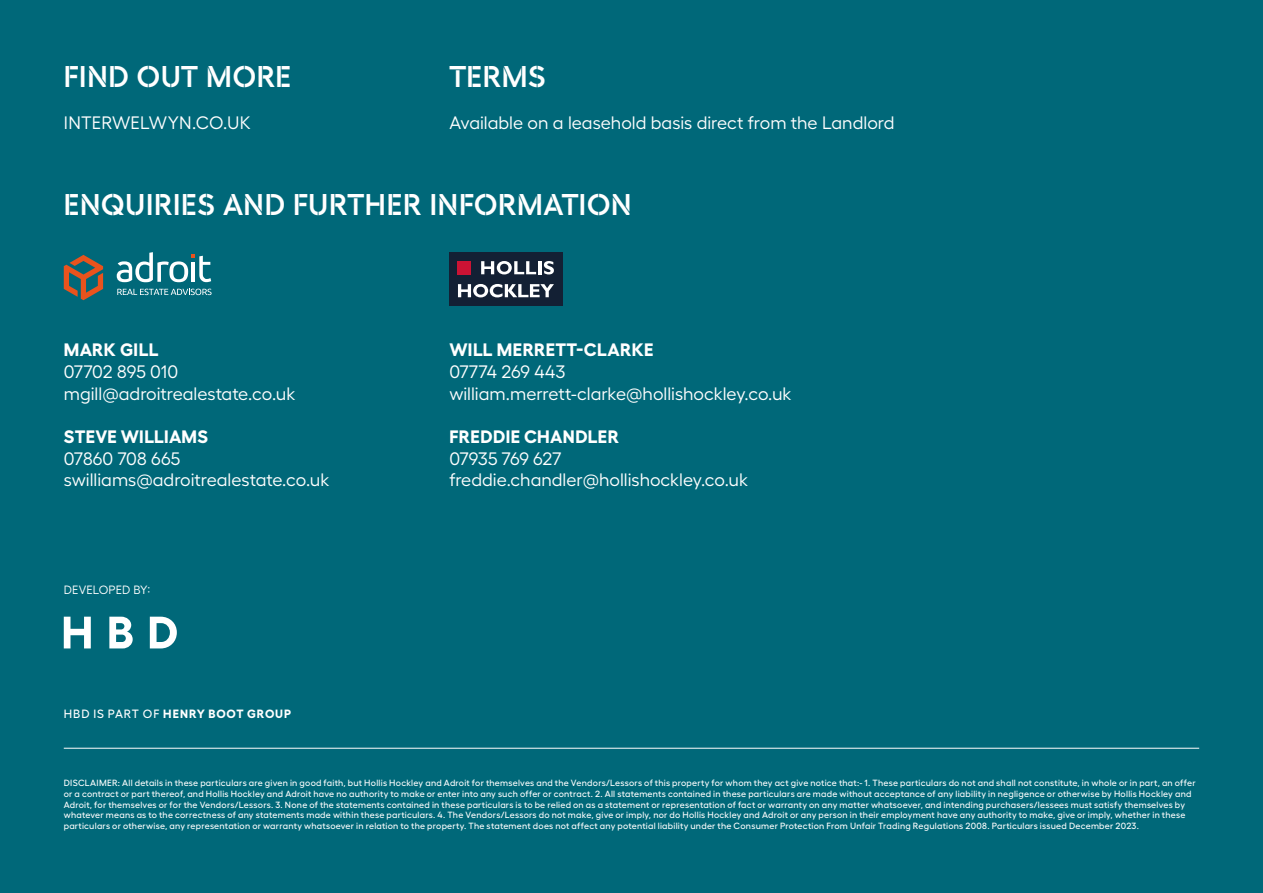
<style>
.page{position:relative;width:1263px;height:893px;background:#006879}
.page>*{position:absolute;margin:0;border:0;box-sizing:border-box;transform-origin:0 0}
.t1{font:600 30px "HBD Stencil";letter-spacing:.025em;color:#fff}
.t2{font:18px/21.6px "Hellix";color:#fff}
.t3{font:700 18px "Hellix";letter-spacing:.015em;color:#fff}
.t4{font:700 12px "Hellix";letter-spacing:.07em;color:#fff}
.t5{font:12px "Hellix";letter-spacing:.01em;color:#fff}
.t6{font:500 9px/10.8px "Hellix";letter-spacing:.025em;color:#fff}
.s1{font-weight:500}
</style>
<div class="page">
<div style="left:449px;top:252px;width:113px;height:54px;background:#132034"></div>
<div style="left:458px;top:261px;width:13px;height:13px;background:#cb1334"></div>
<svg style="left:481px;top:261px;width:73px;height:13px"></svg>
<svg style="left:458px;top:284px;width:96px;height:13px"></svg>
<svg style="left:117px;top:252px;width:94px;height:30px"></svg>
<svg style="left:117px;top:289px;width:95px;height:6px"></svg>
<svg style="left:64px;top:255px;width:39px;height:45px"></svg>
<svg style="left:64px;top:617px;width:27px;height:31px"></svg>
<svg style="left:109px;top:617px;width:24px;height:31px"></svg>
<svg style="left:150px;top:617px;width:27px;height:31px"></svg>
<hr style="left:64px;top:748px;width:1135px;height:1px;background:#fff">
<h1 class="t1" style="left:64px;top:62px;width:229px">FIND OUT MORE</h1>
<h1 class="t1" style="left:449px;top:62px;width:98px">TERMS</h1>
<h2 class="t2" style="left:64px;top:110px;width:188px">INTERWELWYN.CO.UK</h2>
<h2 class="t2" style="left:449px;top:110px;width:447px">Available on a leasehold basis direct from the Landlord</h2>
<h1 class="t1" style="left:64px;top:190px;width:569px">ENQUIRIES AND FURTHER INFORMATION</h1>
<h2 class="t3" style="left:64px;top:336px;width:96px">MARK GILL</h2>
<h2 class="t2" style="left:64px;top:359px;width:233px">07702 895 010 mgill@adroitrealestate.co.uk</h2>
<h2 class="t3" style="left:64px;top:422px;width:146px">STEVE WILLIAMS</h2>
<h2 class="t2" style="left:64px;top:446px;width:267px">07860 708 665 swilliams@adroitrealestate.co.uk</h2>
<h3 class="t5" style="left:64px;top:580px;width:88px">DEVELOPED BY:</h3>
<h3 class="t4" style="left:64px;top:704px;width:229px"><span class="s1">HBD IS PART OF</span> HENRY BOOT GROUP</h3>
<h2 class="t3" style="left:449px;top:336px;width:206px">WILL MERRETT-CLARKE</h2>
<h2 class="t2" style="left:449px;top:359px;width:344px">07774 269 443 william.merrett-clarke@hollishockley.co.uk</h2>
<h2 class="t3" style="left:449px;top:422px;width:171px">FREDDIE CHANDLER</h2>
<h2 class="t2" style="left:449px;top:446px;width:300px">07935 769 627 freddie.chandler@hollishockley.co.uk</h2>
<p class="t6" style="left:64px;top:776px;width:1133px">DISCLAIMER: All details in these particulars are given in good faith, but Hollis Hockley and Adroit for themselves and the Vendors/Lessors of this property for whom they act give notice that:- 1. These particulars do not and shall not constitute, in whole or in part, an offer or a contract or part thereof, and Hollis Hockley and Adroit have no authority to make or enter into any such offer or contract. 2. All statements contained in these particulars are made without acceptance of any liability in negligence or otherwise by Hollis Hockley and Adroit, for themselves or for the Vendors/Lessors. 3. None of the statements contained in these particulars is to be relied on as a statement or representation of fact or warranty on any matter whatsoever, and intending purchasers/lessees must satisfy themselves by whatever means as to the correctness of any statements made within these particulars. 4. The Vendors/Lessors do not make, give or imply, nor do Hollis Hockley and Adroit or any person in their employment have any authority to make, give or imply, whether in these particulars or otherwise, any representation or warranty whatsoever in relation to the property. The statement does not affect any potential liability under the Consumer Protection From Unfair Trading Regulations 2008. Particulars issued December 2023.</p>
</div>
